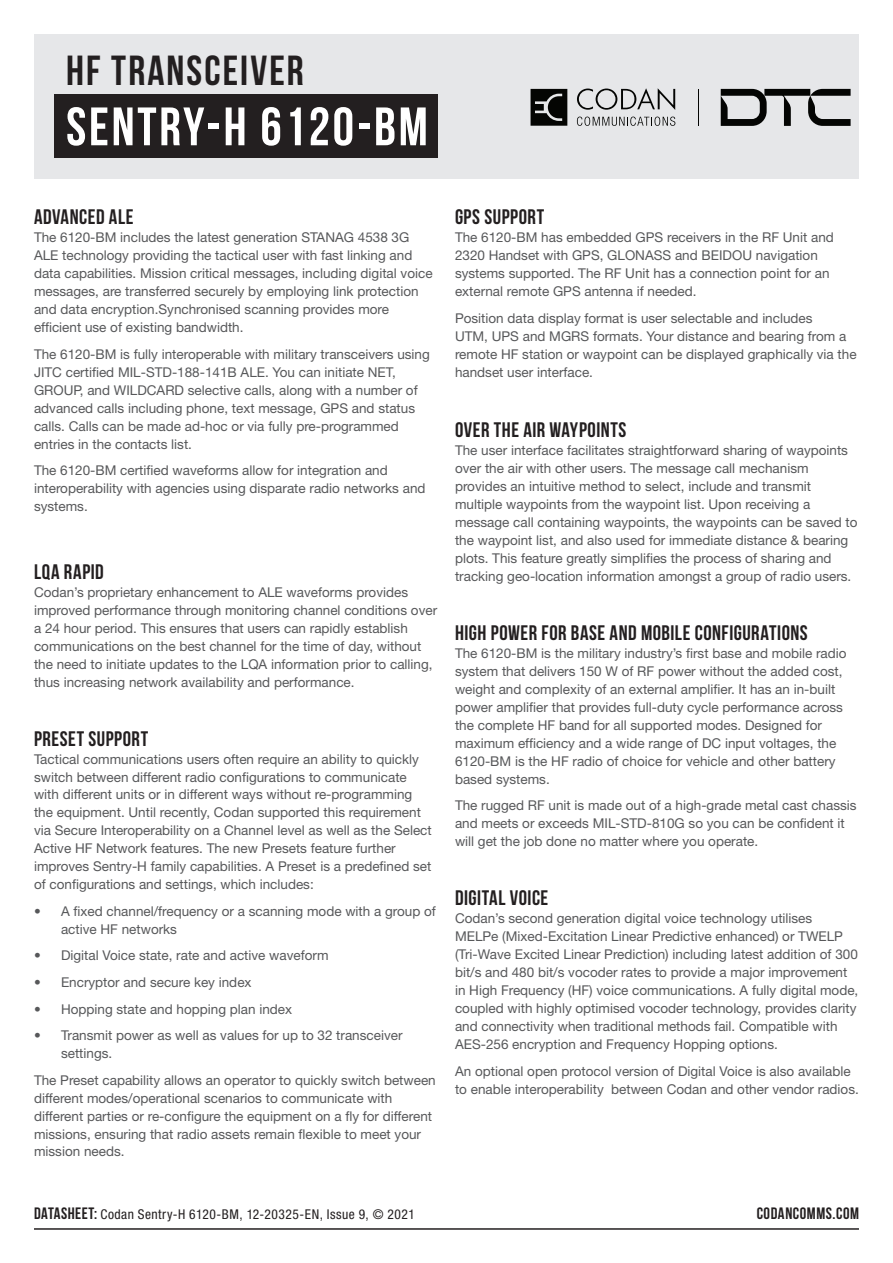
<style>
.page{position:relative;width:893px;height:1263px;background:#fff}
.page>*{position:absolute;margin:0;border:0;box-sizing:border-box;transform-origin:0 0}
.t1{font:54px "Bebas Neue";letter-spacing:.05em;color:#fff}
.t2{font:42px "Bebas Neue";letter-spacing:.05em;color:#231f20}
.t3{font:21px "Bebas Neue";letter-spacing:.025em;color:#231f20}
.t4{font:16.5px "Bebas Neue";letter-spacing:.035em;color:#231f20}
.t5{font:13.5px/18px "Helvetica Neue LT Std";color:#57585a}
.t6{font:condensed 13.5px "Helvetica Neue LT Std";letter-spacing:.035em;color:#231f20}
.s1{font-family:"Bebas Neue";font-stretch:normal;font-size:16.5px}
</style>
<div class="page">
<div style="left:34px;top:34px;width:825px;height:145px;background:#e6e7e9"></div>
<hr style="left:34px;top:1228px;width:825px;height:1px;background:#231f20">
<svg style="left:721px;top:89px;width:130px;height:37px"></svg>
<svg style="left:577px;top:117px;width:98px;height:9px"></svg>
<svg style="left:577px;top:88px;width:98px;height:22px"></svg>
<svg style="left:531px;top:89px;width:36px;height:37px"></svg>
<hr style="left:698px;top:89px;width:1px;height:37px;background:#040503">
<div style="left:55px;top:94px;width:383px;height:63px;background:#231f20"></div>
<h2 class="t2" style="left:66px;top:47px;width:239px">HF TRANSCEIVER</h2>
<h1 class="t1" style="left:66px;top:97px;width:363px">SENTRY-H 6120-BM</h1>
<h3 class="t3" style="left:34px;top:205px;width:101px">ADVANCED ALE</h3>
<p class="t5" style="left:34px;top:228px;width:400px">The 6120-BM includes the latest generation STANAG 4538 3G ALE technology providing the tactical user with fast linking and data capabilities. Mission critical messages, including digital voice messages, are transferred securely by employing link protection and data encryption.Synchronised scanning provides more efficient use of existing bandwidth.</p>
<p class="t5" style="left:34px;top:345px;width:397px">The 6120-BM is fully interoperable with military transceivers using JITC certified MIL-STD-188-141B ALE. You can initiate NET, GROUP, and WILDCARD selective calls, along with a number of advanced calls including phone, text message, GPS and status calls. Calls can be made ad-hoc or via fully pre-programmed entries in the contacts list.</p>
<p class="t5" style="left:34px;top:461px;width:393px">The 6120-BM certified waveforms allow for integration and interoperability with agencies using disparate radio networks and systems.</p>
<h3 class="t3" style="left:34px;top:560px;width:71px">LQA RAPID</h3>
<p class="t5" style="left:34px;top:583px;width:405px">Codan’s proprietary enhancement to ALE waveforms provides improved performance through monitoring channel conditions over a 24 hour period. This ensures that users can rapidly establish communications on the best channel for the time of day, without the need to initiate updates to the LQA information prior to calling, thus increasing network availability and performance.</p>
<h3 class="t3" style="left:34px;top:727px;width:116px">PRESET SUPPORT</h3>
<p class="t5" style="left:34px;top:749px;width:399px">Tactical communications users often require an ability to quickly switch between different radio configurations to communicate with different units or in different ways without re-programming the equipment. Until recently, Codan supported this requirement via Secure Interoperability on a Channel level as well as the Select Active HF Network features. The new Presets feature further improves Sentry-H family capabilities. A Preset is a predefined set of configurations and settings, which includes:</p>
<p class="t5" style="left:61px;top:902px;width:376px;text-indent:-27px">• A fixed channel/frequency or a scanning mode with a group of active HF networks</p>
<p class="t5" style="left:34px;top:946px;width:296px">• Digital Voice state, rate and active waveform</p>
<p class="t5" style="left:34px;top:973px;width:219px">• Encryptor and secure key index</p>
<p class="t5" style="left:34px;top:999px;width:260px">• Hopping state and hopping plan index</p>
<p class="t5" style="left:61px;top:1026px;width:343px;text-indent:-27px">• Transmit power as well as values for up to 32 transceiver settings.</p>
<p class="t5" style="left:34px;top:1070px;width:403px">The Preset capability allows an operator to quickly switch between different modes/operational scenarios to communicate with different parties or re-configure the equipment on a fly for different missions, ensuring that radio assets remain flexible to meet your mission needs.</p>
<h3 class="t3" style="left:455px;top:205px;width:91px">GPS SUPPORT</h3>
<p class="t5" style="left:455px;top:228px;width:380px">The 6120-BM has embedded GPS receivers in the RF Unit and 2320 Handset with GPS, GLONASS and BEIDOU navigation systems supported. The RF Unit has a connection point for an external remote GPS antenna if needed.</p>
<p class="t5" style="left:455px;top:309px;width:403px">Position data display format is user selectable and includes<br>UTM, UPS and MGRS formats. Your distance and bearing from a remote HF station or waypoint can be displayed graphically via the handset user interface.</p>
<h3 class="t3" style="left:455px;top:418px;width:173px">OVER THE AIR WAYPOINTS</h3>
<p class="t5" style="left:455px;top:441px;width:404px">The user interface facilitates straightforward sharing of waypoints over the air with other users. The message call mechanism provides an intuitive method to select, include and transmit multiple waypoints from the waypoint list. Upon receiving a message call containing waypoints, the waypoints can be saved to the waypoint list, and also used for immediate distance &amp; bearing plots. This feature greatly simplifies the process of sharing and tracking geo-location information amongst a group of radio users.</p>
<h3 class="t3" style="left:455px;top:621px;width:354px">HIGH POWER FOR BASE AND MOBILE CONFIGURATIONS</h3>
<p class="t5" style="left:455px;top:644px;width:393px">The 6120-BM is the military industry’s first base and mobile radio system that delivers 150 W of RF power without the added cost, weight and complexity of an external amplifier. It has an in-built power amplifier that provides full-duty cycle performance across the complete HF band for all supported modes. Designed for maximum efficiency and a wide range of DC input voltages, the 6120-BM is the HF radio of choice for vehicle and other battery based systems.</p>
<p class="t5" style="left:455px;top:796px;width:403px">The rugged RF unit is made out of a high-grade metal cast chassis and meets or exceeds MIL-STD-810G so you can be confident it will get the job done no matter where you operate.</p>
<h3 class="t3" style="left:455px;top:886px;width:95px">DIGITAL VOICE</h3>
<p class="t5" style="left:455px;top:909px;width:405px">Codan’s second generation digital voice technology utilises MELPe (Mixed-Excitation Linear Predictive enhanced) or TWELP (Tri-Wave Excited Linear Prediction) including latest addition of 300 bit/s and 480 bit/s vocoder rates to provide a major improvement in High Frequency (HF) voice communications. A fully digital mode, coupled with highly optimised vocoder technology, provides clarity and connectivity when traditional methods fail. Compatible with AES-256 encryption and Frequency Hopping options.</p>
<p class="t5" style="left:455px;top:1062px;width:405px">An optional open protocol version of Digital Voice is also available to enable interoperability between Codan and other vendor radios.</p>
<p class="t6" style="left:34px;top:1206px;width:382px"><span class="s1">DATASHEET:</span> Codan Sentry-H 6120-BM, 12-20325-EN, Issue 9, © 2021</p>
<p class="t4" style="left:757px;top:1204px;width:104px">CODANCOMMS.COM</p>
</div>
